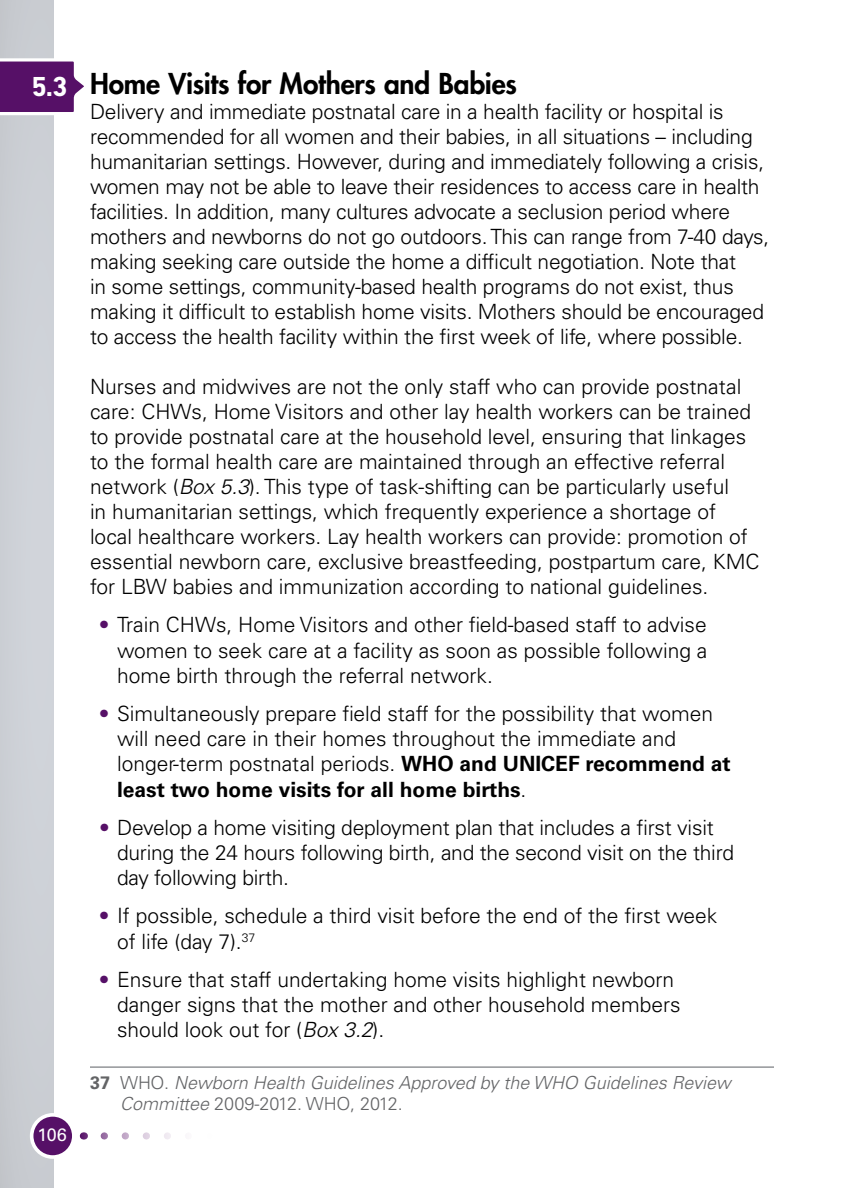
<style>
.page{position:relative;width:864px;height:1188px;background:#fff}
.page>*{position:absolute;margin:0;border:0;box-sizing:border-box;transform-origin:0 0}
.t1{font:800 28px "Futura Std";letter-spacing:-.005em;color:#000}
.t2{font:700 28px "DIN Next LT Pro";color:#fff}
.t3{font:300 21px/25px "Univers LT Std";color:#000}
.t4{font:italic 300 18px/21.6px "Univers LT Std";color:#636466}
.t5{font:18px "Univers LT Std";color:#fff}
.s1{font-style:italic}
.s2{font-weight:700;color:#561067}
.s3{font-weight:700}
.s4{font-weight:700;font-style:normal}
.s5{font-style:normal}
</style>
<div class="page">
<div style="left:0;top:0;width:53px;height:1188px;background:#cdd0d6"></div>
<div style="left:32px;top:1115px;width:42px;height:42px;background:#561067;border-radius:50%"></div>
<div style="left:30px;top:1113px;width:46px;height:46px;border:4px solid #fff;border-radius:50%"></div>
<svg style="left:104px;top:1132px;width:67px;height:8px"></svg>
<hr style="left:90px;top:1066px;width:684px;height:2px;background:#939598">
<svg style="left:0;top:57px;width:84px;height:60px"></svg>
<h1 class="t2" style="left:32px;top:70px;width:38px">5.3</h1>
<p class="t5" style="left:38px;top:1124px;width:31px">106</p>
<h1 class="t1" style="left:90px;top:66px;width:428px">Home Visits for Mothers and Babies</h1>
<p class="t3" style="left:90px;top:100px;width:681px">Delivery and immediate postnatal care in a health facility or hospital is recommended for all women and their babies, in all situations – including humanitarian settings. However, during and immediately following a crisis, women may not be able to leave their residences to access care in health facilities. In addition, many cultures advocate a seclusion period where mothers and newborns do not go outdoors. This can range from 7-40 days, making seeking care outside the home a difficult negotiation. Note that<br>in some settings, community-based health programs do not exist, thus making it difficult to establish home visits. Mothers should be encouraged to access the health facility within the first week of life, where possible.</p>
<p class="t3" style="left:90px;top:374px;width:671px">Nurses and midwives are not the only staff who can provide postnatal care: CHWs, Home Visitors and other lay health workers can be trained to provide postnatal care at the household level, ensuring that linkages to the formal health care are maintained through an effective referral network (<span class="s1">Box 5.3</span>). This type of task-shifting can be particularly useful<br>in humanitarian settings, which frequently experience a shortage of local healthcare workers. Lay health workers can provide: promotion of essential newborn care, exclusive breastfeeding, postpartum care, KMC for LBW babies and immunization according to national guidelines.</p>
<p class="t3" style="left:117px;top:612px;width:592px;text-align:justify;text-indent:-16px"><span class="s2">•</span> Train CHWs, Home Visitors and other field-based staff to advise women to seek care at a facility as soon as possible following a home birth through the referral network.</p>
<p class="t3" style="left:117px;top:701px;width:615px;text-indent:-16px"><span class="s2">•</span> Simultaneously prepare field staff for the possibility that women will need care in their homes throughout the immediate and longer-term postnatal periods. <span class="s3">WHO and UNICEF recommend at least two home visits for all home births</span>.</p>
<p class="t3" style="left:117px;top:815px;width:619px;text-indent:-16px"><span class="s2">•</span> Develop a home visiting deployment plan that includes a first visit during the 24 hours following birth, and the second visit on the third day following birth.</p>
<p class="t3" style="left:117px;top:903px;width:602px;text-indent:-16px"><span class="s2">•</span> If possible, schedule a third visit before the end of the first week of life (day 7).<sup>37</sup></p>
<p class="t3" style="left:117px;top:967px;width:565px;text-indent:-16px"><span class="s2">•</span> Ensure that staff undertaking home visits highlight newborn danger signs that the mother and other household members should look out for (<span class="s1">Box 3.2</span>).</p>
<p class="t4" style="left:120px;top:1072px;width:612px;text-indent:-30px"><span class="s4">37</span> <span class="s5">WHO.</span> Newborn Health Guidelines Approved by the WHO Guidelines Review<br>Committee <span class="s5">2009-2012. WHO, 2012.</span></p>
</div>
